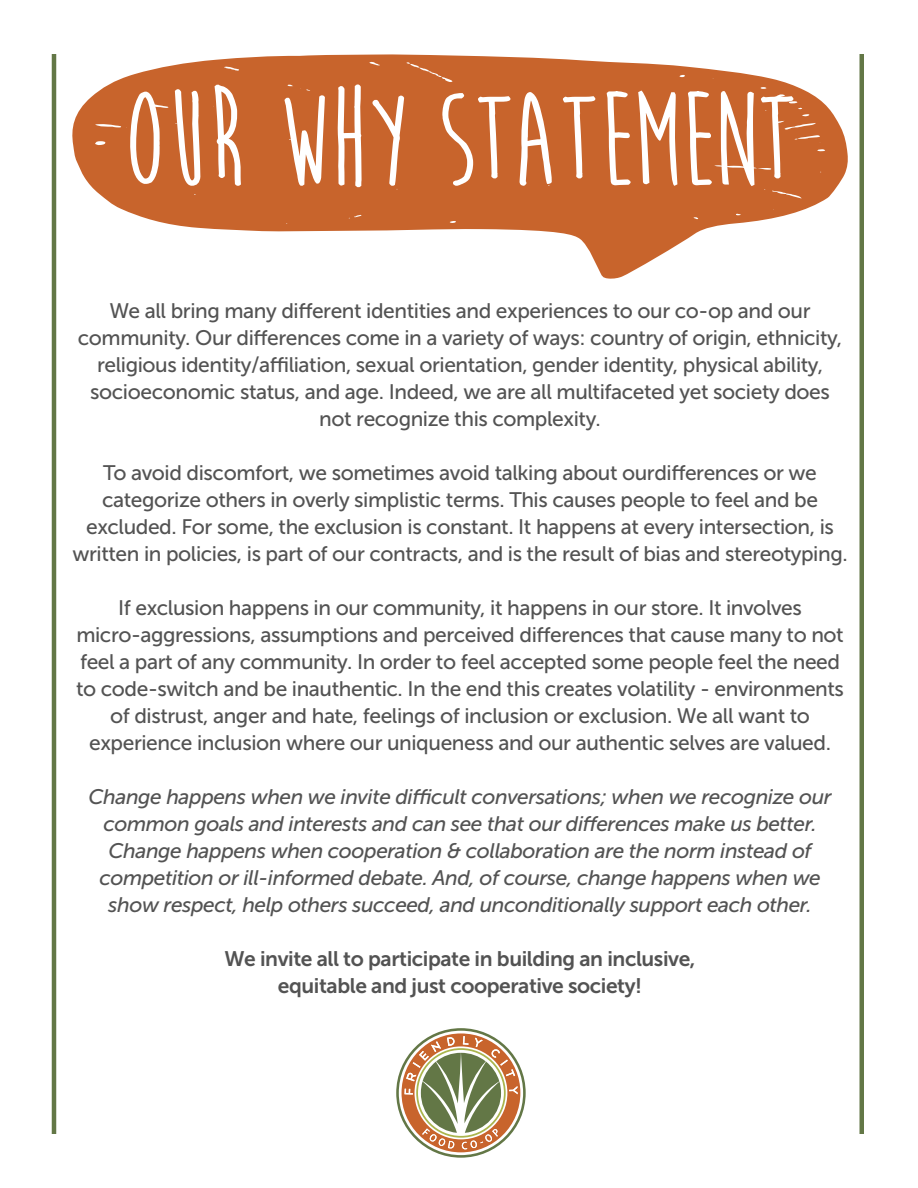
<style>
.page{position:relative;width:918px;height:1188px;background:#fff}
.page>*{position:absolute;margin:0;border:0;box-sizing:border-box;transform-origin:0 0}
.t1{font:700 136.5px "Moon Flower";letter-spacing:-.02em;color:#fff}
.t2{font:21px/27px "Museo Sans 500";letter-spacing:-.02em;color:#535353;text-align:center}
.t3{font:italic 21px/27px "Museo Sans 500";letter-spacing:-.02em;color:#535353;text-align:center}
.t4{font:21px "Museo Sans 700";letter-spacing:-.02em;color:#535353}
</style>
<div class="page">
<hr style="left:52px;top:54px;width:4px;height:1080px;background:#637746">
<hr style="left:860px;top:54px;width:4px;height:1080px;background:#637746">
<svg style="left:396px;top:1028px;width:130px;height:130px"></svg>
<svg style="left:72px;top:54px;width:776px;height:225px;fill:#c8642c"></svg>
<p class="t1" style="left:124px;top:69px;width:674px">OUR WHY STATEMENT</p>
<p class="t2" style="left:110px;top:297px;width:703px">We all bring many different identities and experiences to our co-op and our</p>
<p class="t2" style="left:78px;top:324px;width:766px">community. Our differences come in a variety of ways: country of origin, ethnicity, religious identity/affiliation, sexual orientation, gender identity, physical ability,</p>
<p class="t2" style="left:90px;top:378px;width:741px">socioeconomic status, and age. Indeed, we are all multifaceted yet society does not recognize this complexity.</p>
<p class="t2" style="left:103px;top:459px;width:715px">To avoid discomfort, we sometimes avoid talking about ourdifferences or we</p>
<p class="t2" style="left:102px;top:486px;width:717px">categorize others in overly simplistic terms. This causes people to feel and be</p>
<p class="t2" style="left:72px;top:513px;width:777px">excluded. For some, the exclusion is constant. It happens at every intersection, is written in policies, is part of our contracts, and is the result of bias and stereotyping.</p>
<p class="t2" style="left:118px;top:594px;width:685px">If exclusion happens in our community, it happens in our store. It involves</p>
<p class="t2" style="left:76px;top:621px;width:769px">micro-aggressions, assumptions and perceived differences that cause many to not feel a part of any community. In order to feel accepted some people feel the need to code-switch and be inauthentic. In the end this creates volatility - environments of distrust, anger and hate, feelings of inclusion or exclusion. We all want to</p>
<p class="t2" style="left:89px;top:729px;width:743px">experience inclusion where our uniqueness and our authentic selves are valued.</p>
<p class="t3" style="left:89px;top:783px;width:745px">Change happens when we invite difficult conversations; when we recognize our common goals and interests and can see that our differences make us better.<br>Change happens when cooperation &amp; collaboration are the norm instead of</p>
<p class="t3" style="left:99px;top:864px;width:723px">competition or ill-informed debate. And, of course, change happens when we show respect, help others succeed, and unconditionally support each other.</p>
<p class="t4" style="left:225px;top:947px;width:472px">We invite all to participate in building an inclusive,</p>
<p class="t4" style="left:278px;top:974px;width:366px">equitable and just cooperative society!</p>
</div>
